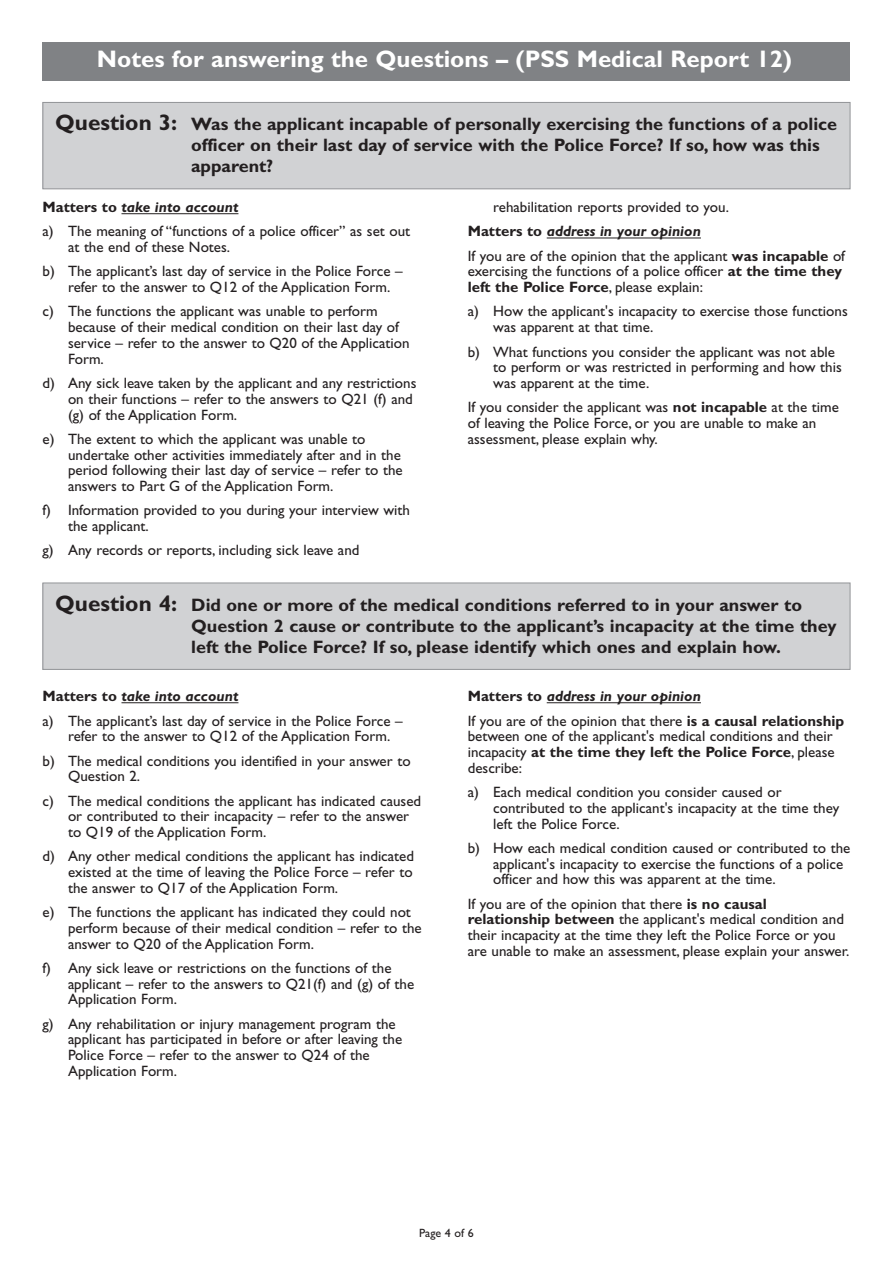
<style>
.page{position:relative;width:893px;height:1263px;background:#fff}
.page>*{position:absolute;margin:0;border:0;box-sizing:border-box;transform-origin:0 0}
.t1{font:700 24px "Gill Sans";color:#fff}
.t2{font:700 18px/21px "Gill Sans";color:#231f20}
.t3{font:15px/15.8px "Gill Sans";color:#231f20}
.t4{font:700 15px/24.3px "Gill Sans";color:#231f20}
.t5{font:12px "Gill Sans";color:#231f20}
.s1{font-size:22.5px}
.s2{font-weight:700}
.s3{font-weight:700;font-style:italic}
.s4{font-style:italic}
.s5{font-weight:400}
</style>
<div class="page">
<div style="left:43px;top:583px;width:807px;height:86px;background:#d1d2d4"></div>
<div style="left:43px;top:583px;width:807px;height:87px;border:1px solid #939598"></div>
<svg style="left:121px;top:702px;width:22px;height:1px"></svg>
<hr style="left:143px;top:702px;width:95px;height:1px;background:#231f20">
<hr style="left:547px;top:702px;width:30px;height:1px;background:#231f20">
<hr style="left:577px;top:702px;width:124px;height:1px;background:#231f20">
<div style="left:43px;top:102px;width:807px;height:87px;background:#d1d2d4"></div>
<div style="left:43px;top:102px;width:807px;height:87px;border:1px solid #939598"></div>
<svg style="left:121px;top:213px;width:22px;height:1px"></svg>
<hr style="left:143px;top:213px;width:95px;height:1px;background:#231f20">
<hr style="left:547px;top:238px;width:30px;height:1px;background:#231f20">
<hr style="left:577px;top:238px;width:124px;height:1px;background:#231f20">
<div style="left:43px;top:43px;width:807px;height:38px;background:#808285"></div>
<h1 class="t1" style="left:97px;top:50px;width:697px">Notes for answering the Questions – (PSS Medical Report 12)</h1>
<p class="t2" style="left:191px;top:115px;width:647px;text-indent:-136px"><span class="s1">Question 3:</span> Was the applicant incapable of personally exercising the functions of a police officer on their last day of service with the Police Force? If so, how was this apparent?</p>
<p class="t3" style="left:43px;top:196px;width:369px;line-height:24.3px"><span class="s2">Matters to</span> <span class="s3">take into account<br></span>a) The meaning of “functions of a police officer” as set out</p>
<p class="t3" style="left:43px;top:236px;width:362px;line-height:24.3px;text-indent:25px">at the end of these Notes.<br>b) The applicant’s last day of service in the Police Force –</p>
<p class="t3" style="left:43px;top:276px;width:349px;line-height:24.3px;text-indent:25px">refer to the answer to Q12 of the Application Form. c) The functions the applicant was unable to perform</p>
<p class="t3" style="left:68px;top:321px;width:343px">because of their medical condition on their last day of service – refer to the answer to Q20 of the Application<br>Form.</p>
<p class="t3" style="left:68px;top:376px;width:350px;text-indent:-25px">d) Any sick leave taken by the applicant and any restrictions on their functions – refer to the answers to Q21 (f) and (g) of the Application Form.</p>
<p class="t3" style="left:68px;top:432px;width:336px;text-indent:-25px">e) The extent to which the applicant was unable to undertake other activities immediately after and in the period following their last day of service – refer to the answers to Part G of the Application Form.</p>
<p class="t3" style="left:68px;top:504px;width:343px;text-indent:-25px">f) Information provided to you during your interview with the applicant.</p>
<p class="t3" style="left:43px;top:544px;width:318px">g) Any records or reports, including sick leave and</p>
<p class="t3" style="left:468px;top:196px;width:379px;line-height:24.3px;text-indent:26px">rehabilitation reports provided to you.<br><span class="s2">Matters to</span> <span class="s3">address in your opinion<br></span>If you are of the opinion that the applicant <span class="s2">was incapable</span> of</p>
<p class="t3" style="left:468px;top:265px;width:376px">exercising the functions of a police officer <span class="s2">at the time they left the Police Force</span>, please explain:</p>
<p class="t3" style="left:493px;top:305px;width:356px;text-indent:-26px">a) How the applicant's incapacity to exercise those functions was apparent at that time.</p>
<p class="t3" style="left:493px;top:345px;width:350px;text-indent:-26px">b) What functions you consider the applicant was not able to perform or was restricted in performing and how this was apparent at the time.</p>
<p class="t3" style="left:468px;top:401px;width:373px">If you consider the applicant was <span class="s2">not incapable</span> at the time of leaving the Police Force, or you are unable to make an assessment, please explain why.</p>
<p class="t2" style="left:191px;top:596px;width:647px;text-indent:-136px"><span class="s1">Question 4:</span> Did one or more of the medical conditions referred to in your answer to<br>Question 2 cause or contribute to the applicant’s incapacity at the time they left the Police Force? If so, please identify which ones and explain how.</p>
<p class="t3" style="left:43px;top:685px;width:362px;line-height:24.3px"><span class="s2">Matters to</span> <span class="s3">take into account<br></span>a) The applicant’s last day of service in the Police Force –</p>
<p class="t3" style="left:43px;top:725px;width:370px;line-height:24.3px;text-align:center">refer to the answer to Q12 of the Application Form.<br>b) The medical conditions you identified in your answer to</p>
<p class="t3" style="left:43px;top:765px;width:380px;line-height:24.3px;text-indent:26px">Question 2.<br>c) The medical conditions the applicant has indicated caused</p>
<p class="t3" style="left:68px;top:810px;width:343px">or contributed to their incapacity – refer to the answer to Q19 of the Application Form.</p>
<p class="t3" style="left:68px;top:850px;width:348px;text-align:justify;text-indent:-25px">d) Any other medical conditions the applicant has indicated existed at the time of leaving the Police Force – refer to the answer to Q17 of the Application Form.</p>
<p class="t3" style="left:68px;top:905px;width:355px;text-indent:-26px">e) The functions the applicant has indicated they could not perform because of their medical condition – refer to the answer to Q20 of the Application Form.</p>
<p class="t3" style="left:68px;top:961px;width:348px;text-indent:-26px">f) Any sick leave or restrictions on the functions of the applicant – refer to the answers to Q21(f) and (g) of the<br>Application Form.</p>
<p class="t3" style="left:68px;top:1017px;width:336px;text-indent:-26px">g) Any rehabilitation or injury management program the applicant has participated in before or after leaving the Police Force – refer to the answer to Q24 of the Application Form.</p>
<p class="t4" style="left:468px;top:685px;width:378px">Matters to <span class="s4">address in your opinion<br></span><span class="s5">If you are of the opinion that there</span> is a causal relationship</p>
<p class="t3" style="left:468px;top:730px;width:369px">between one of the applicant's medical conditions and their incapacity <span class="s2">at the time they left the Police Force</span>, please describe:</p>
<p class="t3" style="left:493px;top:785px;width:348px;text-indent:-26px">a) Each medical condition you consider caused or contributed to the applicant's incapacity at the time they left the Police Force.</p>
<p class="t3" style="left:493px;top:841px;width:359px;text-indent:-26px">b) How each medical condition caused or contributed to the applicant's incapacity to exercise the functions of a police officer and how this was apparent at the time.</p>
<p class="t3" style="left:468px;top:897px;width:383px">If you are of the opinion that there <span class="s2">is no causal relationship between</span> the applicant's medical condition and their incapacity at the time they left the Police Force or you are unable to make an assessment, please explain your answer.</p>
<p class="t5" style="left:419px;top:1228px;width:56px">Page 4 of 6</p>
</div>
